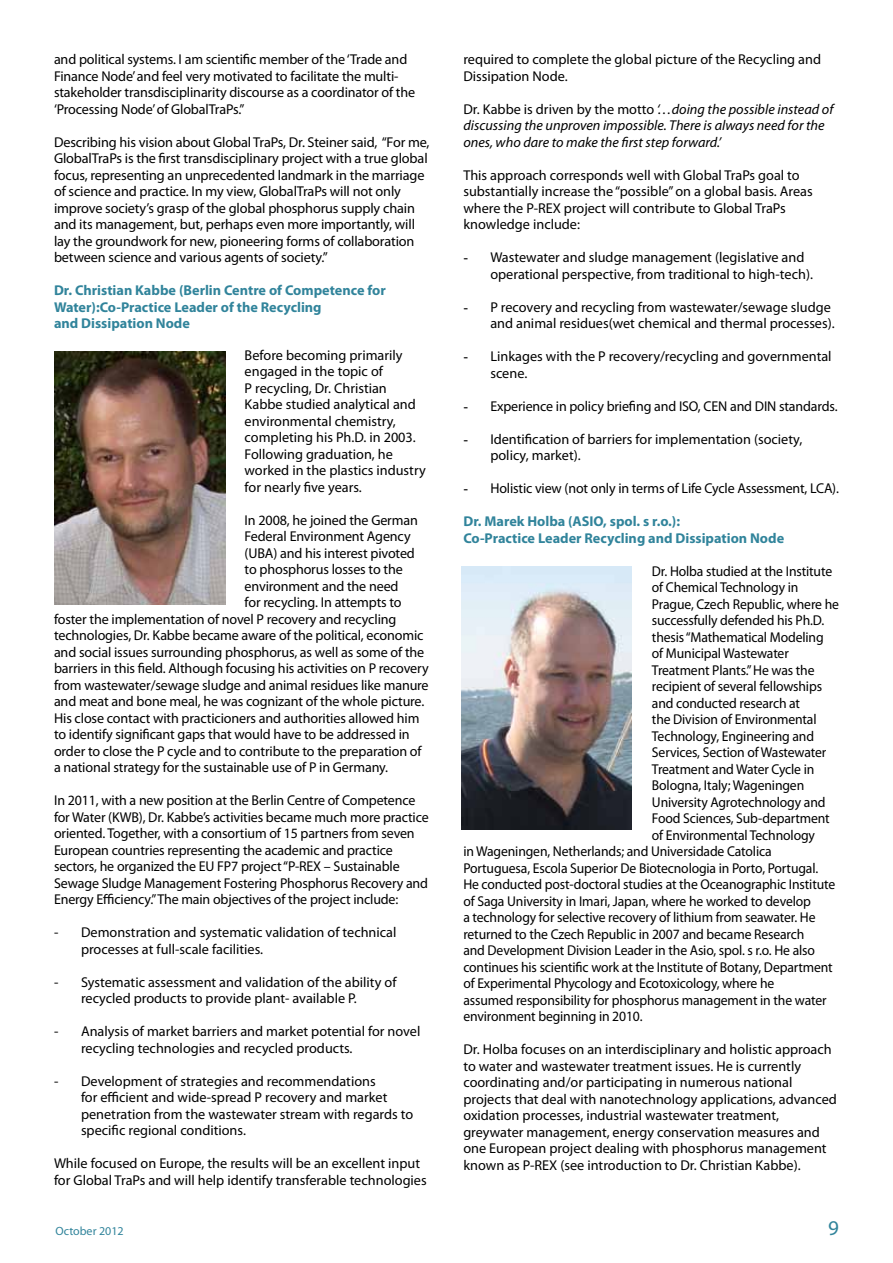
<style>
.page{position:relative;width:893px;height:1263px;background:#fff}
.page>*{position:absolute;margin:0;border:0;box-sizing:border-box;transform-origin:0 0}
.t1{font:21px "Myriad Pro";color:#31849b}
.t2{font:14.25px/16.5px "Myriad Pro";letter-spacing:-.01em;color:#000}
.t3{font:14.25px "Myriad Pro";letter-spacing:-.01em;color:#000;scale:.96 1}
.t4{font:700 14.25px/16.5px "Myriad Pro";color:#31849b}
.t5{font:italic 14.25px/16.5px "Myriad Pro";color:#000}
.t6{font:12px "Myriad Pro";color:#31849b}
.s1{font-style:normal}
.s2{font-family:"Times New Roman"}
</style>
<div class="page">
<img style="left:462px;top:566px;width:169px;height:264px">
<img style="left:54px;top:351px;width:171px;height:254px">
<p class="t2" style="left:54px;top:51px;width:363px">and political systems. I am scientific member of the ‘Trade and Finance Node’ and feel very motivated to facilitate the multi&shy;stakeholder transdisciplinarity discourse as a coordinator of the ‘Processing Node’ of GlobalTraPs.”</p>
<p class="t2" style="left:54px;top:133px;width:377px">Describing his vision about Global TraPs, Dr. Steiner said, “For me, GlobalTraPs is the first transdisciplinary project with a true global focus, representing an unprecedented landmark in the marriage of science and practice. In my view, GlobalTraPs will not only improve society’s grasp of the global phosphorus supply chain and its management, but, perhaps even more importantly, will lay the groundwork for new, pioneering forms of collaboration between science and various agents of society.”</p>
<p class="t4" style="left:54px;top:282px;width:333px">Dr. Christian Kabbe (Berlin Centre of Competence for<br>Water):Co-Practice Leader of the Recycling<br>and Dissipation Node</p>
<p class="t2" style="left:245px;top:346px;width:183px">Before becoming primarily engaged in the topic of<br>P recycling, Dr. Christian<br>Kabbe studied analytical and environmental chemistry, completing his Ph.D. in 2003.<br>Following graduation, he worked in the plastics industry for nearly five years.</p>
<p class="t2" style="left:245px;top:511px;width:175px">In 2008, he joined the German</p>
<p class="t2" style="left:245px;top:528px;width:168px">Federal Environment Agency</p>
<p class="t2" style="left:245px;top:544px;width:172px">(UBA) and his interest pivoted</p>
<p class="t2" style="left:245px;top:561px;width:160px">to phosphorus losses to the</p>
<p class="t2" style="left:245px;top:577px;width:155px">environment and the need</p>
<p class="t2" style="left:245px;top:594px;width:159px">for recycling. In attempts to</p>
<p class="t2" style="left:54px;top:610px;width:344px">foster the implementation of novel P recovery and recycling</p>
<p class="t2" style="left:54px;top:627px;width:371px">technologies, Dr. Kabbe became aware of the political, economic</p>
<p class="t2" style="left:54px;top:643px;width:372px">and social issues surrounding phosphorus, as well as some of the</p>
<p class="t2" style="left:54px;top:660px;width:376px">barriers in this field. Although focusing his activities on P recovery</p>
<p class="t2" style="left:54px;top:676px;width:376px">from wastewater/sewage sludge and animal residues like manure</p>
<p class="t2" style="left:54px;top:693px;width:372px">and meat and bone meal, he was cognizant of the whole picture.</p>
<p class="t2" style="left:54px;top:709px;width:367px">His close contact with practicioners and authorities allowed him</p>
<p class="t2" style="left:54px;top:726px;width:357px">to identify significant gaps that would have to be addressed in</p>
<p class="t2" style="left:54px;top:742px;width:369px">order to close the P cycle and to contribute to the preparation of</p>
<p class="t2" style="left:54px;top:759px;width:336px">a national strategy for the sustainable use of P in Germany.</p>
<p class="t2" style="left:54px;top:792px;width:376px">In 2011, with a new position at the Berlin Centre of Competence for Water (KWB), Dr. Kabbe’s activities became much more practice oriented. Together, with a consortium of 15 partners from seven European countries representing the academic and practice sectors, he organized the EU FP7 project “P-REX – Sustainable Sewage Sludge Management Fostering Phosphorus Recovery and Energy Efficiency.” The main objectives of the project include:</p>
<p class="t2" style="left:81px;top:924px;width:317px;text-indent:-27px">- Demonstration and systematic validation of technical processes at full-scale facilities.</p>
<p class="t2" style="left:81px;top:973px;width:317px;text-indent:-27px">- Systematic assessment and validation of the ability of recycled products to provide plant- available P.</p>
<p class="t2" style="left:81px;top:1023px;width:341px;text-indent:-27px">- Analysis of market barriers and market potential for novel recycling technologies and recycled products.</p>
<p class="t2" style="left:81px;top:1072px;width:334px;text-indent:-27px">- Development of strategies and recommendations<br>for efficient and wide-spread P recovery and market penetration from the wastewater stream with regards to specific regional conditions.</p>
<p class="t2" style="left:54px;top:1155px;width:374px">While focused on Europe, the results will be an excellent input for Global TraPs and will help identify transferable technologies</p>
<p class="t2" style="left:463px;top:51px;width:359px">required to complete the global picture of the Recycling and<br>Dissipation Node.</p>
<p class="t5" style="left:463px;top:100px;width:372px"><span class="s1">Dr. Kabbe is driven by the motto</span> ‘…doing the possible instead of discussing the unproven impossible. There is always need for the ones, who dare to make the first step forward.’</p>
<p class="t2" style="left:463px;top:166px;width:351px">This approach corresponds well with Global TraPs goal to substantially increase the “possible” on a global basis. Areas where the P-REX project will contribute to Global TraPs knowledge include:</p>
<p class="t2" style="left:490px;top:249px;width:324px;text-indent:-27px"><span class="s2">-</span> Wastewater and sludge management (legislative and operational perspective, from traditional to high-tech).</p>
<p class="t2" style="left:463px;top:298px;width:373px;text-align:right"><span class="s2">-</span> P recovery and recycling from wastewater/sewage sludge and animal residues(wet chemical and thermal processes).</p>
<p class="t2" style="left:490px;top:348px;width:343px;text-indent:-27px"><span class="s2">-</span> Linkages with the P recovery/recycling and governmental scene.</p>
<p class="t2" style="left:463px;top:397px;width:376px"><span class="s2">-</span> Experience in policy briefing and ISO, CEN and DIN standards.</p>
<p class="t2" style="left:490px;top:430px;width:313px;text-indent:-27px"><span class="s2">-</span> Identification of barriers for implementation (society, policy, market).</p>
<p class="t2" style="left:463px;top:480px;width:377px"><span class="s2">-</span> Holistic view (not only in terms of Life Cycle Assessment, LCA).</p>
<p class="t4" style="left:463px;top:513px;width:322px">Dr. Marek Holba (ASIO, spol. s r.o.):<br>Co-Practice Leader Recycling and Dissipation Node</p>
<p class="t3" style="left:652px;top:562px;width:189px">Dr. Holba studied at the Institute</p>
<p class="t3" style="left:652px;top:579px;width:154px">of Chemical Technology in</p>
<p class="t3" style="left:652px;top:595px;width:196px">Prague, Czech Republic, where he</p>
<p class="t3" style="left:652px;top:612px;width:181px">successfully defended his Ph.D.</p>
<p class="t3" style="left:652px;top:628px;width:180px">thesis “Mathematical Modeling</p>
<p class="t3" style="left:652px;top:645px;width:144px">of Municipal Wastewater</p>
<p class="t3" style="left:652px;top:661px;width:171px">Treatment Plants.” He was the</p>
<p class="t3" style="left:652px;top:678px;width:179px">recipient of several fellowships</p>
<p class="t3" style="left:652px;top:694px;width:156px">and conducted research at</p>
<p class="t3" style="left:652px;top:711px;width:173px">the Division of Environmental</p>
<p class="t3" style="left:652px;top:727px;width:170px">Technology, Engineering and</p>
<p class="t3" style="left:652px;top:744px;width:183px">Services, Section of Wastewater</p>
<p class="t3" style="left:652px;top:760px;width:171px">Treatment and Water Cycle in</p>
<p class="t3" style="left:652px;top:777px;width:160px">Bologna, Italy; Wageningen</p>
<p class="t3" style="left:652px;top:793px;width:182px">University Agrotechnology and</p>
<p class="t3" style="left:652px;top:810px;width:187px">Food Sciences, Sub-department</p>
<p class="t3" style="left:652px;top:826px;width:171px">of Environmental Technology</p>
<p class="t3" style="left:463px;top:843px;width:323px">in Wageningen, Netherlands; and Universidade Catolica</p>
<p class="t3" style="left:463px;top:859px;width:371px">Portuguesa, Escola Superior De Biotecnologia in Porto, Portugal.</p>
<p class="t3" style="left:463px;top:876px;width:389px">He conducted post-doctoral studies at the Oceanographic Institute</p>
<p class="t3" style="left:463px;top:892px;width:364px">of Saga University in Imari, Japan, where he worked to develop</p>
<p class="t3" style="left:463px;top:909px;width:368px">a technology for selective recovery of lithium from seawater. He</p>
<p class="t3" style="left:463px;top:925px;width:357px">returned to the Czech Republic in 2007 and became Research</p>
<p class="t3" style="left:463px;top:942px;width:368px">and Development Division Leader in the Asio, spol. s r.o. He also</p>
<p class="t3" style="left:463px;top:958px;width:386px">continues his scientific work at the Institute of Botany, Department</p>
<p class="t3" style="left:463px;top:975px;width:325px">of Experimental Phycology and Ecotoxicology, where he</p>
<p class="t3" style="left:463px;top:991px;width:380px">assumed responsibility for phosphorus management in the water</p>
<p class="t3" style="left:463px;top:1008px;width:188px">environment beginning in 2010.</p>
<p class="t2" style="left:463px;top:1041px;width:375px">Dr. Holba focuses on an interdisciplinary and holistic approach to water and wastewater treatment issues. He is currently coordinating and/or participating in numerous national projects that deal with nanotechnology applications, advanced oxidation processes, industrial wastewater treatment, greywater management, energy conservation measures and one European project dealing with phosphorus management known as P-REX (see introduction to Dr. Christian Kabbe).</p>
<p class="t6" style="left:55px;top:1223px;width:70px">October 2012</p>
<h1 class="t1" style="left:828px;top:1214px;width:12px">9</h1>
</div>
